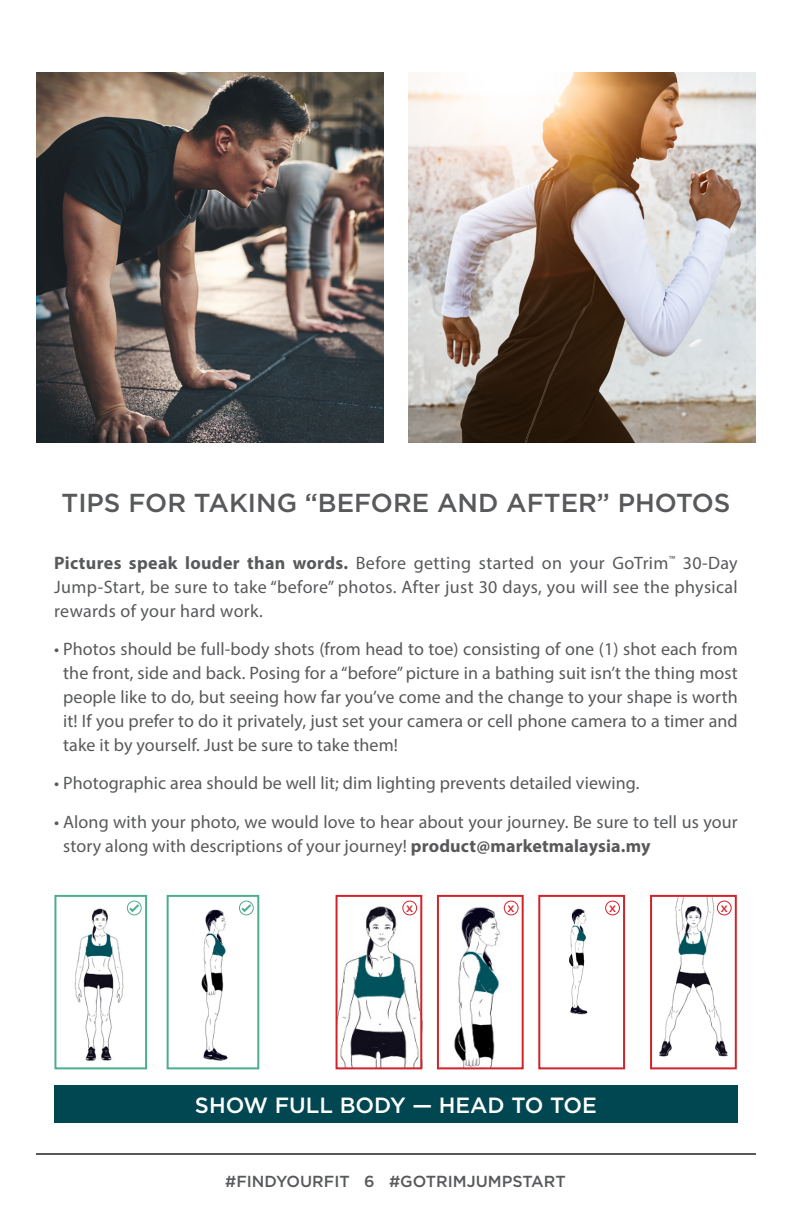
<style>
.page{position:relative;width:792px;height:1224px;background:#fff}
.page>*{position:absolute;margin:0;border:0;box-sizing:border-box;transform-origin:0 0}
.t1{font:500 26px "Gotham";color:#58595b}
.t2{font:500 22px "Gotham";color:#fff}
.t3{font:18px/24px "Myriad Pro";letter-spacing:.005em;color:#58595b;text-align:justify}
.t4{font:500 16px "Gotham";color:#58595b}
.t5{font:600 9.6px "Myriad Pro";color:#d2232a;scale:1.25 1}
.s1{font-weight:700}
</style>
<div class="page">
<hr style="left:36px;top:1153px;width:720px;height:2px;background:#58595b">
<img style="left:36px;top:72px;width:347px;height:370px">
<img style="left:409px;top:72px;width:347px;height:370px">
<div style="left:54px;top:1086px;width:684px;height:37px;background:#004752"></div>
<img style="left:454px;top:906px;width:51px;height:160px">
<div style="left:167px;top:895px;width:92px;height:174px;border:2px solid #4dad90"></div>
<img style="left:339px;top:904px;width:80px;height:162px">
<img style="left:659px;top:898px;width:70px;height:159px">
<div style="left:54px;top:895px;width:93px;height:174px;border:2px solid #4dad90"></div>
<div style="left:336px;top:895px;width:86px;height:174px;border:2px solid #d2232a"></div>
<div style="left:538px;top:895px;width:87px;height:174px;border:2px solid #d2232a"></div>
<div style="left:650px;top:895px;width:87px;height:174px;border:2px solid #d2232a"></div>
<img style="left:74px;top:907px;width:53px;height:154px">
<img style="left:201px;top:909px;width:27px;height:152px">
<img style="left:569px;top:908px;width:19px;height:107px">
<div style="left:239px;top:901px;width:14px;height:14px;background:#79c1ab;border-radius:50%"></div>
<div style="left:239px;top:901px;width:15px;height:14px;border:1px solid #4dad90;border-radius:50%"></div>
<div style="left:127px;top:901px;width:14px;height:14px;background:#73bea8;border-radius:50%"></div>
<div style="left:127px;top:901px;width:15px;height:14px;border:1px solid #4dad90;border-radius:50%"></div>
<svg style="left:239px;top:902px;width:14px;height:12px"></svg>
<svg style="left:127px;top:902px;width:14px;height:12px"></svg>
<div style="left:403px;top:901px;width:14px;height:14px;background:#fff;border-radius:50%"></div>
<div style="left:402px;top:901px;width:15px;height:14px;border:1px solid #d2232a;border-radius:50%"></div>
<div style="left:504px;top:901px;width:15px;height:14px;border:1px solid #d2232a;border-radius:50%"></div>
<div style="left:605px;top:901px;width:15px;height:14px;border:1px solid #d2232a;border-radius:50%"></div>
<div style="left:717px;top:901px;width:14px;height:14px;background:#fff;border-radius:50%"></div>
<div style="left:717px;top:901px;width:15px;height:14px;border:1px solid #d2232a;border-radius:50%"></div>
<div style="left:437px;top:895px;width:87px;height:174px;border:2px solid #d2232a"></div>
<h1 class="t1" style="left:61px;top:486px;width:671px">TIPS FOR TAKING “BEFORE AND AFTER” PHOTOS</h1>
<p class="t3" style="left:54px;top:550px;width:685px"><span class="s1">Pictures speak louder than words.</span> Before getting started on your GoTrim<sup>™</sup> 30-Day Jump-Start, be sure to take “before” photos. After just 30 days, you will see the physical rewards of your hard work.</p>
<p class="t3" style="left:63px;top:637px;width:676px;text-indent:-9px">• Photos should be full-body shots (from head to toe) consisting of one (1) shot each from the front, side and back. Posing for a “before” picture in a bathing suit isn’t the thing most people like to do, but seeing how far you’ve come and the change to your shape is worth it! If you prefer to do it privately, just set your camera or cell phone camera to a timer and take it by yourself. Just be sure to take them!</p>
<p class="t3" style="left:54px;top:771px;width:587px">• Photographic area should be well lit; dim lighting prevents detailed viewing.</p>
<p class="t3" style="left:63px;top:809px;width:676px;text-indent:-9px">• Along with your photo, we would love to hear about your journey. Be sure to tell us your story along with descriptions of your journey! <span class="s1">product@marketmalaysia.my</span></p>
<p class="t5" style="left:406px;top:902px;width:7px">X</p>
<p class="t5" style="left:508px;top:902px;width:7px">X</p>
<p class="t5" style="left:609px;top:902px;width:7px">X</p>
<p class="t5" style="left:721px;top:902px;width:7px">X</p>
<p class="t2" style="left:195px;top:1091px;width:404px">SHOW FULL BODY — HEAD TO TOE</p>
<p class="t4" style="left:225px;top:1171px;width:342px">#FINDYOURFIT 6 #GOTRIMJUMPSTART</p>
</div>
